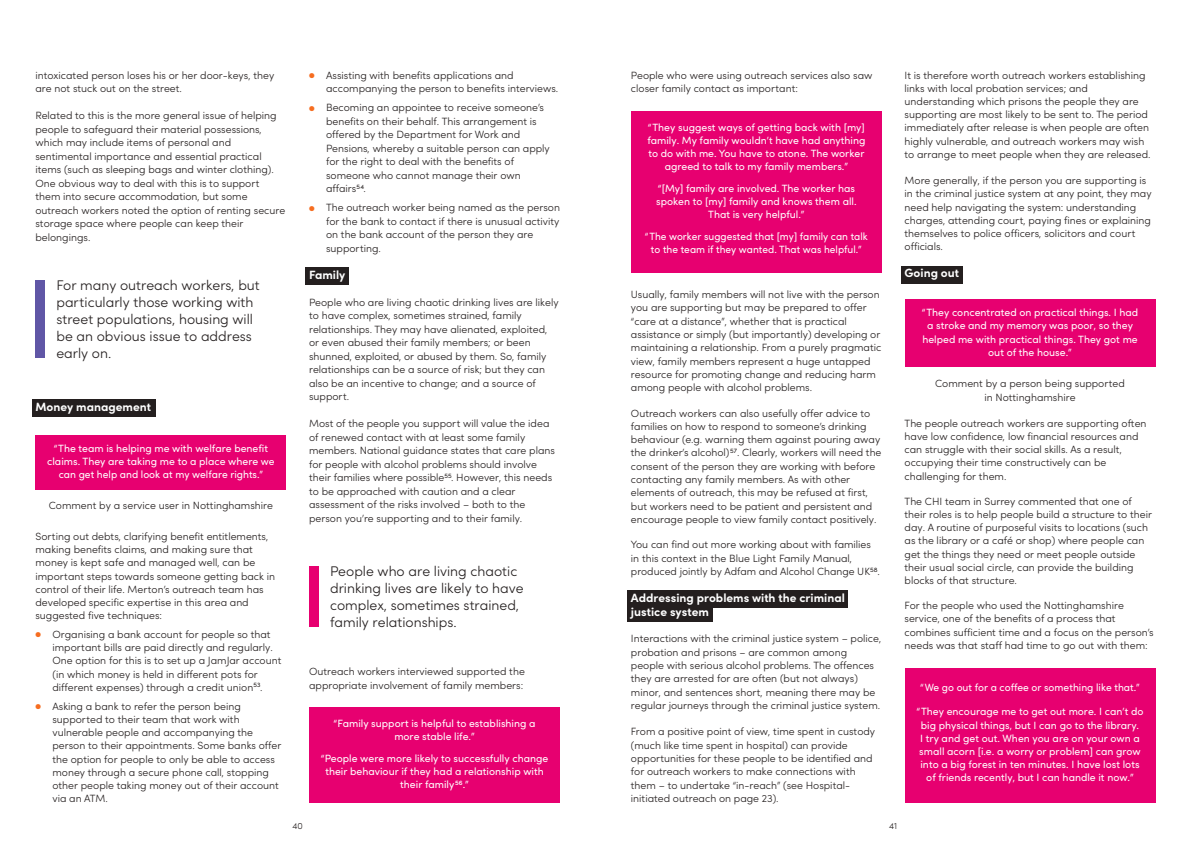
<style>
.page{position:relative;width:1191px;height:842px;background:#fff}
.page>*{position:absolute;margin:0;border:0;box-sizing:border-box;transform-origin:0 0}
.t1{font:300 14px/16.8px "Change";color:#241f1f}
.t2{font:700 12px/13.5px "Change";color:#fff}
.t3{font:300 10.5px/13.5px "Change";color:#241f1f}
.t4{font:10.5px/13.2px "Change";color:#fff;text-align:center}
.t5{font:300 9px "Change";color:#241f1f}
.s1{color:#f66d20}
</style>
<div class="page">
<div style="left:32px;top:399px;width:123px;height:17px;background:#241f1f"></div>
<div style="left:306px;top:268px;width:43px;height:17px;background:#241f1f"></div>
<div style="left:35px;top:280px;width:10px;height:78px;background:#6056a6"></div>
<div style="left:309px;top:566px;width:10px;height:61px;background:#e70070"></div>
<div style="left:309px;top:707px;width:251px;height:95px;background:#e70070"></div>
<div style="left:35px;top:435px;width:251px;height:54px;background:#e70070"></div>
<div style="left:901px;top:266px;width:62px;height:17px;background:#241f1f"></div>
<div style="left:627px;top:591px;width:221px;height:17px;background:#241f1f"></div>
<div style="left:627px;top:604px;width:86px;height:17px;background:#241f1f"></div>
<div style="left:631px;top:111px;width:251px;height:161px;background:#e70070"></div>
<div style="left:904px;top:299px;width:251px;height:68px;background:#e70070"></div>
<div style="left:904px;top:668px;width:251px;height:134px;background:#e70070"></div>
<p class="t3" style="left:35px;top:68px;width:240px">intoxicated person loses his or her door-keys, they are not stuck out on the street.</p>
<p class="t3" style="left:35px;top:108px;width:251px">Related to this is the more general issue of helping people to safeguard their material possessions, which may include items of personal and sentimental importance and essential practical items (such as sleeping bags and winter clothing).<br>One obvious way to deal with this is to support them into secure accommodation, but some outreach workers noted the option of renting secure storage space where people can keep their belongings.</p>
<h1 class="t1" style="left:56px;top:276px;width:205px">For many outreach workers, but particularly those working with street populations, housing will be an obvious issue to address early on.</h1>
<p class="t2" style="left:35px;top:399px;width:117px">Money management</p>
<p class="t4" style="left:47px;top:441px;width:229px">“The team is helping me with welfare benefit claims. They are taking me to a place where we can get help and look at my welfare rights.”</p>
<p class="t3" style="left:49px;top:498px;width:226px">Comment by a service user in Nottinghamshire</p>
<p class="t3" style="left:35px;top:529px;width:241px;line-height:13.2px">Sorting out debts, clarifying benefit entitlements, making benefits claims, and making sure that money is kept safe and managed well, can be important steps towards someone getting back in control of their life. Merton’s outreach team has developed specific expertise in this area and suggested five techniques:</p>
<p class="t3" style="left:52px;top:627px;width:230px;line-height:13.2px;text-indent:-17px"><span class="s1">●</span> Organising a bank account for people so that important bills are paid directly and regularly.<br>One option for this is to set up a JamJar account (in which money is held in different pots for different expenses) through a credit union<sup>53</sup>.</p>
<p class="t3" style="left:52px;top:699px;width:230px;line-height:13.2px;text-indent:-17px"><span class="s1">●</span> Asking a bank to refer the person being supported to their team that work with vulnerable people and accompanying the person to their appointments. Some banks offer the option for people to only be able to access money through a secure phone call, stopping other people taking money out of their account via an ATM.</p>
<p class="t3" style="left:326px;top:68px;width:234px;text-indent:-17px"><span class="s1">●</span> Assisting with benefits applications and accompanying the person to benefits interviews.</p>
<p class="t3" style="left:326px;top:100px;width:225px;text-indent:-17px"><span class="s1">●</span> Becoming an appointee to receive someone’s benefits on their behalf. This arrangement is offered by the Department for Work and Pensions, whereby a suitable person can apply for the right to deal with the benefits of someone who cannot manage their own affairs<sup>54</sup>.</p>
<p class="t3" style="left:326px;top:200px;width:235px;text-indent:-17px"><span class="s1">●</span> The outreach worker being named as the person for the bank to contact if there is unusual activity on the bank account of the person they are supporting.</p>
<p class="t2" style="left:309px;top:267px;width:38px">Family</p>
<p class="t3" style="left:309px;top:295px;width:251px">People who are living chaotic drinking lives are likely to have complex, sometimes strained, family relationships. They may have alienated, exploited, or even abused their family members; or been shunned, exploited, or abused by them. So, family relationships can be a source of risk; but they can also be an incentive to change; and a source of support.</p>
<p class="t3" style="left:309px;top:416px;width:247px">Most of the people you support will value the idea of renewed contact with at least some family members. National guidance states that care plans for people with alcohol problems should involve their families where possible<sup>55</sup>. However, this needs to be approached with caution and a clear assessment of the risks involved – both to the person you’re supporting and to their family.</p>
<h1 class="t1" style="left:330px;top:562px;width:195px">People who are living chaotic drinking lives are likely to have complex, sometimes strained, family relationships.</h1>
<p class="t3" style="left:309px;top:664px;width:217px">Outreach workers interviewed supported the appropriate involvement of family members:</p>
<p class="t4" style="left:333px;top:716px;width:203px">“Family support is helpful to establishing a more stable life.”</p>
<p class="t4" style="left:321px;top:751px;width:229px">“People were more likely to successfully change their behaviour if they had a relationship with their family<sup>56</sup>.”</p>
<p class="t5" style="left:292px;top:819px;width:12px">40</p>
<p class="t3" style="left:631px;top:68px;width:243px">People who were using outreach services also saw closer family contact as important:</p>
<p class="t4" style="left:647px;top:120px;width:220px">“They suggest ways of getting back with [my] family. My family wouldn’t have had anything to do with me. You have to atone. The worker agreed to talk to my family members.”</p>
<p class="t4" style="left:656px;top:181px;width:202px">“[My] family are involved. The worker has spoken to [my] family and knows them all.<br>That is very helpful.”</p>
<p class="t4" style="left:645px;top:229px;width:224px">“The worker suggested that [my] family can talk to the team if they wanted. That was helpful.”</p>
<p class="t3" style="left:631px;top:287px;width:252px">Usually, family members will not live with the person you are supporting but may be prepared to offer “care at a distance”, whether that is practical assistance or simply (but importantly) developing or maintaining a relationship. From a purely pragmatic view, family members represent a huge untapped resource for promoting change and reducing harm among people with alcohol problems.</p>
<p class="t3" style="left:631px;top:406px;width:252px">Outreach workers can also usefully offer advice to families on how to respond to someone’s drinking behaviour (e.g. warning them against pouring away the drinker’s alcohol)<sup>57</sup>. Clearly, workers will need the consent of the person they are working with before contacting any family members. As with other elements of outreach, this may be refused at first, but workers need to be patient and persistent and encourage people to view family contact positively.</p>
<p class="t3" style="left:631px;top:537px;width:251px">You can find out more working about with families in this context in the Blue Light Family Manual, produced jointly by Adfam and Alcohol Change UK<sup>58</sup>.</p>
<p class="t2" style="left:631px;top:590px;width:215px">Addressing problems with the criminal justice system</p>
<p class="t3" style="left:631px;top:631px;width:252px">Interactions with the criminal justice system – police, probation and prisons – are common among people with serious alcohol problems. The offences they are arrested for are often (but not always) minor, and sentences short, meaning there may be regular journeys through the criminal justice system.</p>
<p class="t3" style="left:631px;top:724px;width:246px">From a positive point of view, time spent in custody (much like time spent in hospital) can provide opportunities for these people to be identified and for outreach workers to make connections with them – to undertake “in-reach” (see Hospital&shy;initiated outreach on page 23).</p>
<p class="t5" style="left:889px;top:819px;width:10px">41</p>
<p class="t3" style="left:904px;top:68px;width:247px;line-height:13.2px">It is therefore worth outreach workers establishing links with local probation services; and understanding which prisons the people they are supporting are most likely to be sent to. The period immediately after release is when people are often highly vulnerable, and outreach workers may wish to arrange to meet people when they are released.</p>
<p class="t3" style="left:904px;top:173px;width:248px">More generally, if the person you are supporting is in the criminal justice system at any point, they may need help navigating the system: understanding charges, attending court, paying fines or explaining themselves to police officers, solicitors and court officials.</p>
<p class="t2" style="left:904px;top:266px;width:56px">Going out</p>
<p class="t4" style="left:921px;top:305px;width:218px">“They concentrated on practical things. I had a stroke and my memory was poor, so they helped me with practical things. They got me out of the house.”</p>
<p class="t3" style="left:935px;top:376px;width:191px;text-align:center">Comment by a person being supported in Nottinghamshire</p>
<p class="t3" style="left:904px;top:416px;width:243px;line-height:13.2px">The people outreach workers are supporting often have low confidence, low financial resources and can struggle with their social skills. As a result, occupying their time constructively can be challenging for them.</p>
<p class="t3" style="left:904px;top:494px;width:249px;line-height:13.2px">The CHI team in Surrey commented that one of their roles is to help people build a structure to their day. A routine of purposeful visits to locations (such as the library or a café or shop) where people can get the things they need or meet people outside their usual social circle, can provide the building blocks of that structure.</p>
<p class="t3" style="left:904px;top:598px;width:251px">For the people who used the Nottinghamshire service, one of the benefits of a process that combines sufficient time and a focus on the person’s needs was that staff had time to go out with them:</p>
<p class="t4" style="left:920px;top:680px;width:221px">“We go out for a coffee or something like that.”</p>
<p class="t4" style="left:916px;top:704px;width:228px">“They encourage me to get out more. I can’t do big physical things, but I can go to the library.<br>I try and get out. When you are on your own a small acorn [i.e. a worry or problem] can grow into a big forest in ten minutes. I have lost lots of friends recently, but I can handle it now.”</p>
</div>
